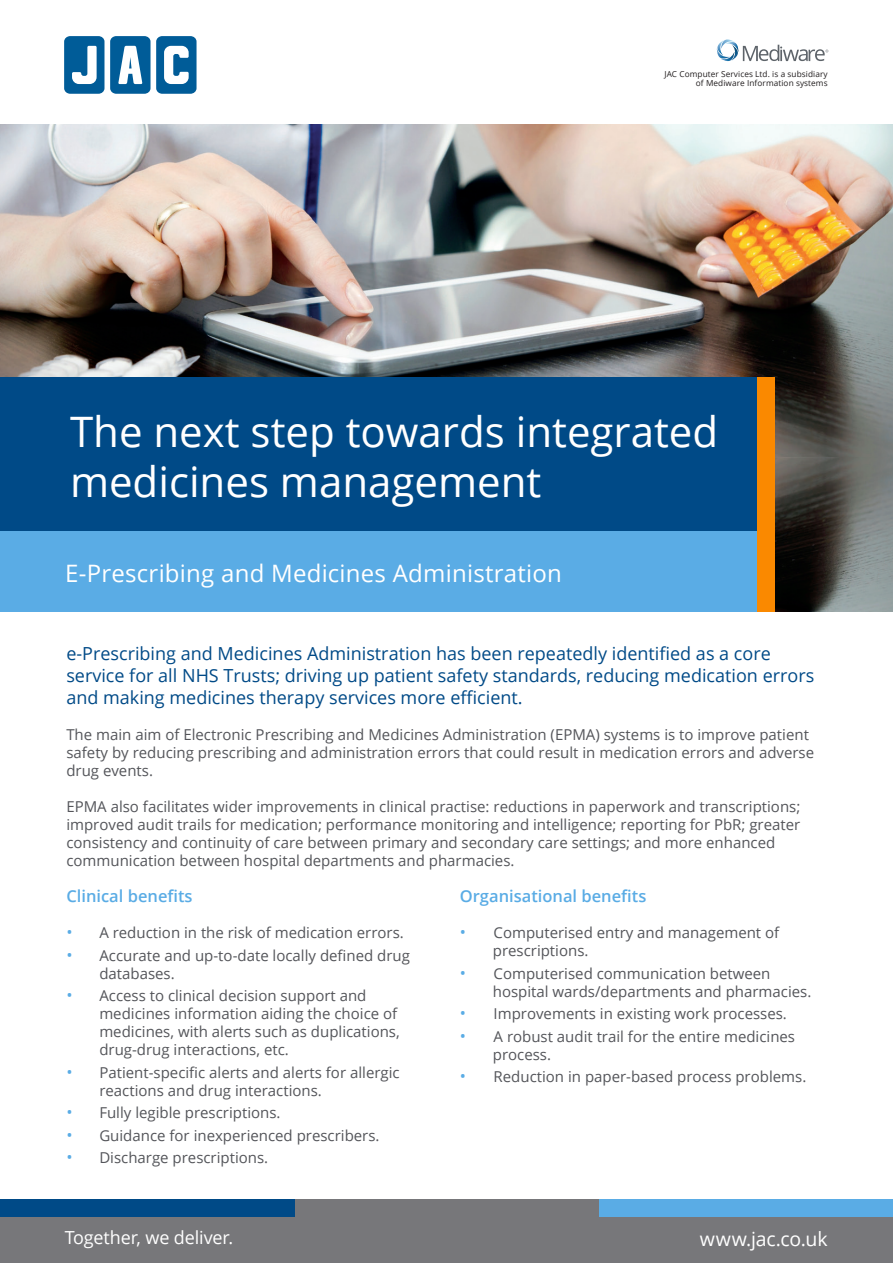
<style>
.page{position:relative;width:893px;height:1263px;background:#fff}
.page>*{position:absolute;margin:0;border:0;box-sizing:border-box;transform-origin:0 0}
.t1{font:42px/50.4px "Open Sans";color:#fff}
.t2{font:24px "Open Sans";letter-spacing:.01em;color:#fff}
.t3{font:19.5px "Open Sans";letter-spacing:-.01em;color:#fff}
.t4{font:18px/21.6px "Open Sans";color:#004a87}
.t5{font:18px "Open Sans";letter-spacing:-.01em;color:#fff}
.t6{font:600 16.5px "Open Sans";color:#5aace5}
.t7{font:15px/18px "Open Sans";color:#54555a}
.t8{font:8.25px/9.9px "Open Sans";letter-spacing:.01em;color:#231f20;text-align:right}
.s1{font-size:16.5px;color:#5aace5}
</style>
<div class="page">
<img style="left:0;top:125px;width:893px;height:332px">
<img style="left:775px;top:457px;width:118px;height:155px">
<div style="left:0;top:531px;width:763px;height:81px;background:#5aace5"></div>
<div style="left:0;top:378px;width:765px;height:153px;background:#004a87"></div>
<div style="left:758px;top:378px;width:17px;height:234px;background:#fa8900"></div>
<svg style="left:110px;top:36px;width:87px;height:58px"></svg>
<svg style="left:64px;top:36px;width:40px;height:58px"></svg>
<div style="left:0;top:1216px;width:893px;height:47px;background:#77777a"></div>
<div style="left:0;top:1199px;width:294px;height:18px;background:#004a87"></div>
<div style="left:295px;top:1199px;width:305px;height:18px;background:#77777a"></div>
<div style="left:600px;top:1199px;width:293px;height:18px;background:#5aace5"></div>
<svg style="left:716px;top:39px;width:112px;height:23px"></svg>
<p class="t8" style="left:664px;top:68px;width:165px">JAC Computer Services Ltd. is a subsidiary of Mediware Information systems</p>
<h1 class="t1" style="left:70px;top:405px;width:650px">The next step towards integrated medicines management</h1>
<h2 class="t2" style="left:65px;top:556px;width:498px">E-Prescribing and Medicines Administration</h2>
<p class="t4" style="left:66px;top:642px;width:749px">e-Prescribing and Medicines Administration has been repeatedly identified as a core service for all NHS Trusts; driving up patient safety standards, reducing medication errors and making medicines therapy services more efficient.</p>
<p class="t7" style="left:66px;top:725px;width:749px">The main aim of Electronic Prescribing and Medicines Administration (EPMA) systems is to improve patient safety by reducing prescribing and administration errors that could result in medication errors and adverse drug events.</p>
<p class="t7" style="left:66px;top:797px;width:735px">EPMA also facilitates wider improvements in clinical practise: reductions in paperwork and transcriptions; improved audit trails for medication; performance monitoring and intelligence; reporting for PbR; greater consistency and continuity of care between primary and secondary care settings; and more enhanced communication between hospital departments and pharmacies.</p>
<p class="t6" style="left:66px;top:885px;width:128px">Clinical benefits</p>
<p class="t7" style="left:66px;top:923px;width:339px"><span class="s1">•</span> A reduction in the risk of medication errors.</p>
<p class="t7" style="left:99px;top:946px;width:312px;text-indent:-33px"><span class="s1">•</span> Accurate and up-to-date locally defined drug databases.</p>
<p class="t7" style="left:99px;top:986px;width:302px;text-indent:-33px"><span class="s1">•</span> Access to clinical decision support and medicines information aiding the choice of medicines, with alerts such as duplications, drug-drug interactions, etc.</p>
<p class="t7" style="left:99px;top:1063px;width:302px;text-indent:-33px"><span class="s1">•</span> Patient-specific alerts and alerts for allergic reactions and drug interactions.</p>
<p class="t7" style="left:66px;top:1103px;width:216px"><span class="s1">•</span> Fully legible prescriptions.</p>
<p class="t7" style="left:66px;top:1126px;width:315px"><span class="s1">•</span> Guidance for inexperienced prescribers.</p>
<p class="t7" style="left:66px;top:1148px;width:203px"><span class="s1">•</span> Discharge prescriptions.</p>
<p class="t6" style="left:460px;top:885px;width:188px">Organisational benefits</p>
<p class="t7" style="left:493px;top:923px;width:288px;text-indent:-33px"><span class="s1">•</span> Computerised entry and management of prescriptions.</p>
<p class="t7" style="left:493px;top:964px;width:320px;text-indent:-33px"><span class="s1">•</span> Computerised communication between hospital wards/departments and pharmacies.</p>
<p class="t7" style="left:460px;top:1004px;width:329px"><span class="s1">•</span> Improvements in existing work processes.</p>
<p class="t7" style="left:493px;top:1027px;width:304px;text-indent:-33px"><span class="s1">•</span> A robust audit trail for the entire medicines process.</p>
<p class="t7" style="left:460px;top:1067px;width:348px"><span class="s1">•</span> Reduction in paper-based process problems.</p>
<p class="t5" style="left:65px;top:1225px;width:170px">Together, we deliver.</p>
<h3 class="t3" style="left:700px;top:1225px;width:129px">www.jac.co.uk</h3>
</div>
